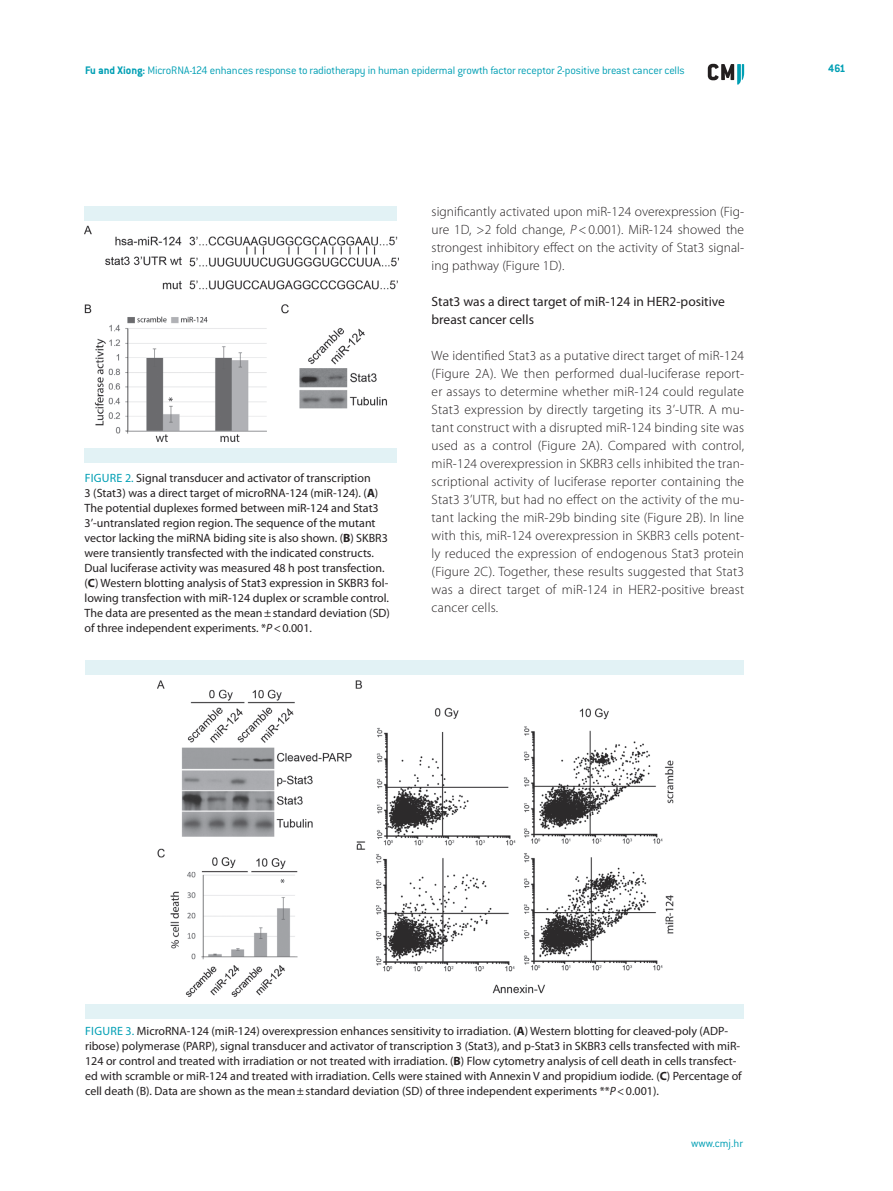
<style>
.page{position:relative;width:893px;height:1191px;background:#fff}
.page>*{position:absolute;margin:0;border:0;box-sizing:border-box;transform-origin:0 0}
.t1{font:300 13.5px/18px "Myriad Pro";letter-spacing:.01em;color:#231f20;text-align:justify}
.t2{font:13.5px/18px "Myriad Pro";color:#231f20}
.t3{font:12px/15px "Myriad Pro";color:#231f20}
.t4{font:300 12px "ITC Conduit LTCE";letter-spacing:-.015em;color:#009fb4}
.t5{font:700 12px "ITC Conduit LTCE";color:#009fb4}
.s1{font-weight:700}
.s2{color:#009fb4}
.s3{font-style:italic}
</style>
<div class="page">
<svg style="left:708px;top:64px;width:36px;height:21px"></svg>
<img style="left:85px;top:225px;width:313px;height:217px">
<div style="left:85px;top:206px;width:312px;height:14px;background:#e2f2f5"></div>
<div style="left:85px;top:448px;width:312px;height:15px;background:#e2f2f5"></div>
<img style="left:157px;top:680px;width:517px;height:317px">
<div style="left:85px;top:660px;width:659px;height:15px;background:#e2f2f5"></div>
<div style="left:85px;top:1003px;width:659px;height:15px;background:#e2f2f5"></div>
<p class="t4" style="left:85px;top:63px;width:601px"><span class="s1">Fu and Xiong:</span> MicroRNA-124 enhances response to radiotherapy in human epidermal growth factor receptor 2-positive breast cancer cells</p>
<p class="t5" style="left:828px;top:61px;width:19px">461</p>
<p class="t3" style="left:85px;top:470px;width:296px"><span class="s2">Figure 2.</span> Signal transducer and activator of transcription 3 (Stat3) was a direct target of microRNA-124 (miR-124). (<span class="s1">A</span>)<br>The potential duplexes formed between miR-124 and Stat3<br>3’-untranslated region region. The sequence of the mutant vector lacking the miRNA</p>
<p class="t3" style="left:85px;top:530px;width:307px;text-indent:129px">biding site is also shown. (<span class="s1">B</span>) SKBR3 were transiently transfected with the indicated constructs.<br>Dual luciferase activity was measured 48 h post transfection. (<span class="s1">C</span>) Western blotting analysis of Stat3 expression in SKBR3 fol&shy;lowing transfection with miR-124 duplex or scramble control.<br>The data are presented as the mean±standard deviation (SD) of three independent experiments. *<span class="s3">P</span>&lt;0.001.</p>
<p class="t1" style="left:432px;top:202px;width:314px">significantly activated upon miR-124 overexpression (Fig&shy;ure 1D, &gt;2 fold change, <span class="s3">P</span>&lt;0.001). MiR-124 showed the strongest inhibitory effect on the activity of Stat3 signal&shy;ing pathway (Figure 1D).</p>
<p class="t2" style="left:432px;top:292px;width:295px">Stat3 was a direct target of miR-124 in HER2-positive breast cancer cells</p>
<p class="t1" style="left:432px;top:346px;width:314px">We identified Stat3 as a putative direct target of miR-124 (Figure 2A). We then performed dual-luciferase report&shy;er assays to determine whether miR-124 could regulate Stat3 expression by directly targeting its 3’-UTR. A mu&shy;tant construct with a disrupted miR-124 binding site was used as a control (Figure 2A). Compared with control, miR-124 overexpression in SKBR3 cells inhibited the tran&shy;scriptional activity of luciferase reporter containing the Stat3 3’UTR, but had no effect on the activity of the mu&shy;tant lacking the miR-29b binding site (Figure 2B). In line with this, miR-124 overexpression in SKBR3 cells potent&shy;ly reduced the expression of endogenous Stat3 protein (Figure 2C). Together, these results suggested that Stat3 was a direct target of miR-124 in HER2-positive breast cancer cells.</p>
<p class="t3" style="left:85px;top:1023px;width:658px"><span class="s2">Figure 3.</span> MicroRNA-124 (miR-124) overexpression enhances sensitivity to irradiation. (<span class="s1">A</span>) Western blotting for cleaved-poly (ADP&shy;ribose) polymerase (PARP), signal transducer and activator of transcription 3 (Stat3), and p-Stat3 in SKBR3 cells transfected with miR-124 or control and treated with irradiation or not treated with irradiation. (<span class="s1">B</span>) Flow cytometry analysis of cell death in cells transfect&shy;ed with scramble or miR-124 and treated with irradiation. Cells were stained with Annexin V and propidium iodide. (<span class="s1">C</span>) Percentage of cell death (B). Data are shown as the mean±standard deviation (SD) of three independent experiments **<span class="s3">P</span>&lt;0.001).</p>
<p class="t4" style="left:691px;top:1136px;width:54px">www.cmj.hr</p>
</div>
